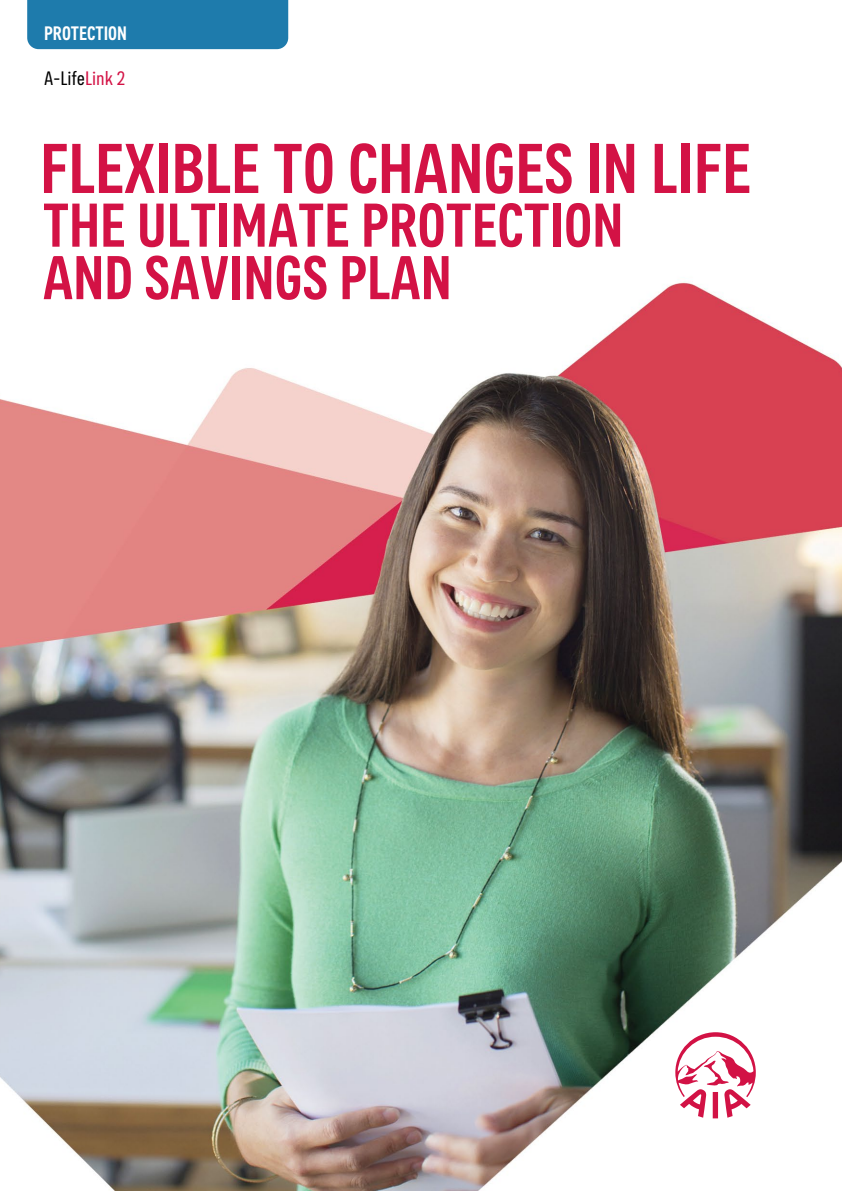
<style>
.page{position:relative;width:842px;height:1191px;background:#fff}
.page>*{position:absolute;margin:0;border:0;box-sizing:border-box;transform-origin:0 0}
.t1{font:500 condensed 72.2px "AIA Everest";color:#d31245}
.t2{font:500 condensed 63.4px/52.4px "AIA Everest";color:#d31245}
.t3{font:condensed 20px "AIA Everest";color:#000}
.t4{font:500 condensed 20px "AIA Everest";color:#fff}
.s1{color:#d31245}
</style>
<div class="page">
<img style="left:0;top:0;width:842px;height:1191px">
<svg style="left:675px;top:1032px;width:81px;height:86px"></svg>
<div style="left:27px;top:0;width:261px;height:49px;background:#1e7bac"></div>
<p class="t4" style="left:44px;top:22px;width:84px">PROTECTION</p>
<p class="t3" style="left:44px;top:67px;width:82px">A-Life<span class="s1">Link 2</span></p>
<p class="t1" style="left:40px;top:127px;width:712px">FLEXIBLE TO CHANGES IN LIFE</p>
<p class="t2" style="left:43px;top:198px;width:582px">THE ULTIMATE PROTECTION<br>AND SAVINGS PLAN</p>
</div>
